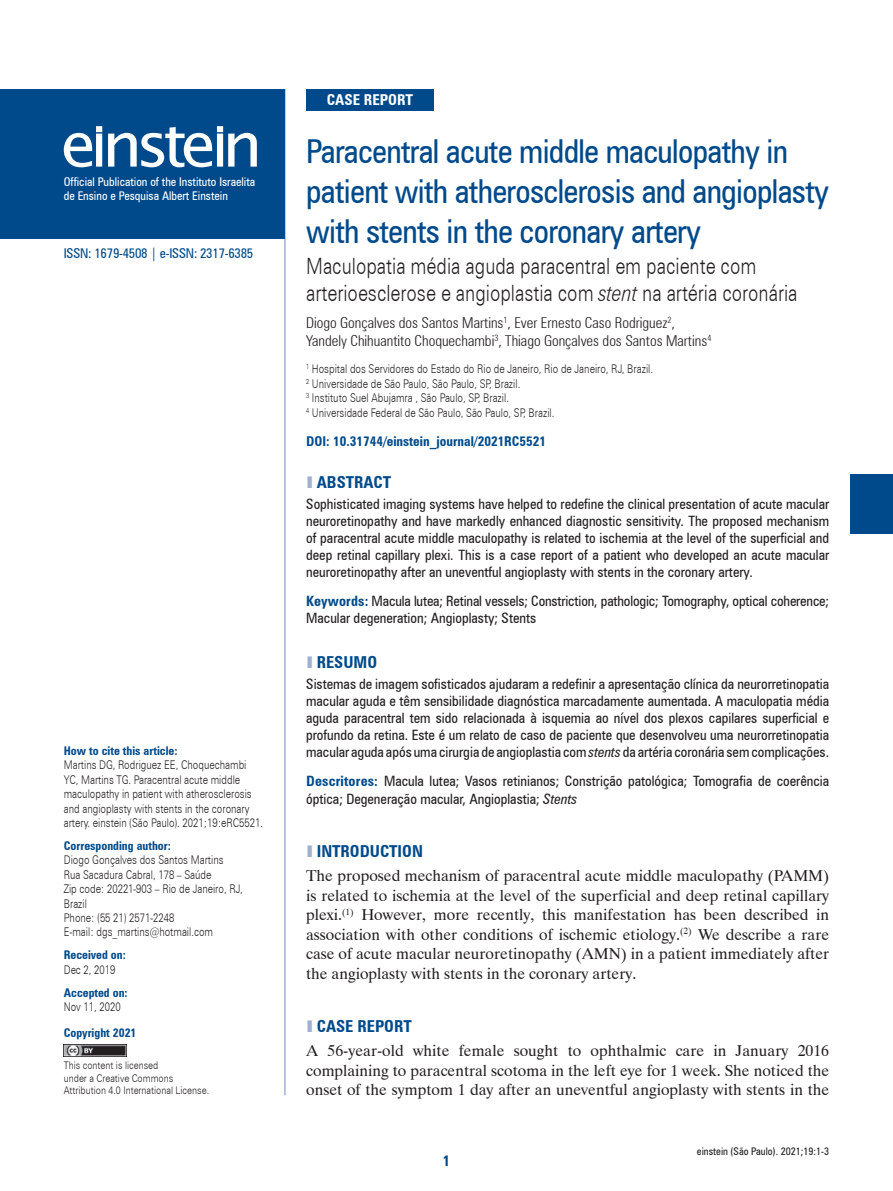
<style>
.page{position:relative;width:893px;height:1191px;background:#fff}
.page>*{position:absolute;margin:0;border:0;box-sizing:border-box;transform-origin:0 0}
.t1{font:condensed 33px/39.6px "Zurich BT";letter-spacing:-.02em;color:#004a8b}
.t2{font:300 22.5px/27px "Zurich BT";color:#231f20;scale:.8 1}
.t3{font:700 condensed 16.5px "Zurich BT";color:#004a8b}
.t4{font:15.75px/19.5px "Dutch 801 BT";color:#231f20;text-align:justify}
.t5{font:300 condensed 15px/18px "Zurich BT";color:#231f20}
.t6{font:700 condensed 15px "Zurich BT";color:#fff}
.t7{font:700 condensed 15px "Zurich BT";color:#004a8b}
.t8{font:condensed 14.25px/16.8px "Zurich BT";color:#231f20;text-align:justify}
.t9{font:700 condensed 13.5px "Zurich BT";color:#004a8b}
.t10{font:condensed 13.5px "Zurich BT";letter-spacing:-.02em;color:#004a8b}
.t11{font:300 12px/14.4px "Zurich BT";color:#231f20;scale:.8 1}
.t12{font:700 condensed 12px "Zurich BT";color:#004a8b}
.t13{font:condensed 12px/14.4px "Zurich BT";color:#fff}
.t14{font:300 10.5px/12.6px "Zurich BT";color:#231f20;scale:.85 1}
.t15{font:condensed 10.5px "Zurich BT";color:#231f20}
.s1{font-style:italic}
.s2{color:#a2b0d2}
.s3{font-weight:700;color:#004a8b}
</style>
<div class="page">
<img style="left:64px;top:1044px;width:63px;height:12px">
<div style="left:306px;top:89px;width:128px;height:21px;background:#004a8b"></div>
<hr style="left:284px;top:89px;width:2px;height:1006px;background:#a2b0d2">
<div style="left:0;top:89px;width:284px;height:149px;background:#004a8b"></div>
<div style="left:850px;top:474px;width:43px;height:60px;background:#004a8b"></div>
<svg style="left:108px;top:126px;width:149px;height:41px"></svg>
<svg style="left:64px;top:126px;width:38px;height:41px"></svg>
<p class="t13" style="left:64px;top:174px;width:193px">Official Publication of the Instituto Israelita de Ensino e Pesquisa Albert Einstein</p>
<p class="t10" style="left:64px;top:245px;width:191px">ISSN: 1679-4508 | e-ISSN: 2317-6385</p>
<p class="t12" style="left:64px;top:743px;width:115px">How to cite this article:</p>
<p class="t11" style="left:64px;top:758px;width:251px">Martins DG, Rodriguez EE, Choquechambi YC, Martins TG. Paracentral acute middle maculopathy in patient with atherosclerosis and angioplasty with stents in the coronary artery. einstein (São Paulo). 2021;19:eRC5521.</p>
<p class="t12" style="left:64px;top:838px;width:109px">Corresponding author:</p>
<p class="t11" style="left:64px;top:853px;width:225px">Diogo Gonçalves dos Santos Martins<br>Rua Sacadura Cabral, 178 – Saúde<br>Zip code: 20221-903 – Rio de Janeiro, RJ,<br>Brazil<br>Phone: (55 21) 2571-2248<br>E-mail: dgs_martins@hotmail.com</p>
<p class="t12" style="left:64px;top:947px;width:64px">Received on:</p>
<p class="t11" style="left:64px;top:962px;width:66px">Dec 2, 2019</p>
<p class="t12" style="left:64px;top:985px;width:65px">Accepted on:</p>
<p class="t11" style="left:64px;top:999px;width:73px">Nov 11, 2020</p>
<p class="t12" style="left:64px;top:1025px;width:74px">Copyright 2021</p>
<p class="t14" style="left:64px;top:1058px;width:173px">This content is licensed<br>under a Creative Commons<br>Attribution 4.0 International License.</p>
<p class="t6" style="left:327px;top:91px;width:88px">CASE REPORT</p>
<h1 class="t1" style="left:306px;top:131px;width:524px">Paracentral acute middle maculopathy in patient with atherosclerosis and angioplasty with stents in the coronary artery</h1>
<h2 class="t2" style="left:306px;top:253px;width:616px">Maculopatia média aguda paracentral em paciente com arterioesclerose e angioplastia com <span class="s1">stent</span> na artéria coronária</h2>
<p class="t5" style="left:306px;top:313px;width:407px">Diogo Gonçalves dos Santos Martins<sup>1</sup>, Ever Ernesto Caso Rodriguez<sup>2</sup>,<br>Yandely Chihuantito Choquechambi<sup>3</sup>, Thiago Gonçalves dos Santos Martins<sup>4</sup></p>
<p class="t11" style="left:306px;top:362px;width:435px"><sup>1</sup> Hospital dos Servidores do Estado do Rio de Janeiro, Rio de Janeiro, RJ, Brazil.<br><sup>2</sup> Universidade de São Paulo, São Paulo, SP, Brazil.<br><sup>3</sup> Instituto Suel Abujamra , São Paulo, SP, Brazil.<br><sup>4</sup> Universidade Federal de São Paulo, São Paulo, SP, Brazil.</p>
<p class="t9" style="left:306px;top:433px;width:241px">DOI: 10.31744/einstein_journal/2021RC5521</p>
<p class="t3" style="left:306px;top:472px;width:86px"><span class="s2">❚</span> ABSTRACT</p>
<p class="t8" style="left:306px;top:496px;width:524px">Sophisticated imaging systems have helped to redefine the clinical presentation of acute macular neuroretinopathy and have markedly enhanced diagnostic sensitivity. The proposed mechanism of paracentral acute middle maculopathy is related to ischemia at the level of the superficial and deep retinal capillary plexi. This is a case report of a patient who developed an acute macular neuroretinopathy after an uneventful angioplasty with stents in the coronary artery.</p>
<p class="t8" style="left:306px;top:593px;width:524px"><span class="s3">Keywords:</span> Macula lutea; Retinal vessels; Constriction, pathologic; Tomography, optical coherence;<br>Macular degeneration; Angioplasty; Stents</p>
<p class="t3" style="left:306px;top:652px;width:72px"><span class="s2">❚</span> RESUMO</p>
<p class="t8" style="left:306px;top:676px;width:524px">Sistemas de imagem sofisticados ajudaram a redefinir a apresentação clínica da neurorretinopatia macular aguda e têm sensibilidade diagnóstica marcadamente aumentada. A maculopatia média aguda paracentral tem sido relacionada à isquemia ao nível dos plexos capilares superficial e profundo da retina. Este é um relato de caso de paciente que desenvolveu uma neurorretinopatia macular aguda após uma cirurgia de angioplastia com <span class="s1">stents</span> da artéria coronária sem complicações.</p>
<p class="t8" style="left:306px;top:772px;width:524px;line-height:17.2px"><span class="s3">Descritores:</span> Macula lutea; Vasos retinianos; Constrição patológica; Tomografia de coerência óptica; Degeneração macular, Angioplastia; <span class="s1">Stents</span></p>
<p class="t3" style="left:306px;top:841px;width:118px"><span class="s2">❚</span> INTRODUCTION</p>
<p class="t4" style="left:306px;top:865px;width:525px">The proposed mechanism of paracentral acute middle maculopathy (PAMM) is related to ischemia at the level of the superficial and deep retinal capillary plexi.<sup>(1)</sup> However, more recently, this manifestation has been described in association with other conditions of ischemic etiology.<sup>(2)</sup> We describe a rare case of acute macular neuroretinopathy (AMN) in a patient immediately after the angioplasty with stents in the coronary artery.</p>
<p class="t3" style="left:306px;top:1016px;width:107px"><span class="s2">❚</span> CASE REPORT</p>
<p class="t4" style="left:306px;top:1040px;width:525px">A 56-year-old white female sought to ophthalmic care in January 2016 complaining to paracentral scotoma in the left eye for 1 week. She noticed the onset of the symptom 1 day after an uneventful angioplasty with stents in the</p>
<p class="t7" style="left:443px;top:1151px;width:9px">1</p>
<p class="t15" style="left:697px;top:1144px;width:134px">einstein (São Paulo). 2021;19:1-3</p>
</div>
